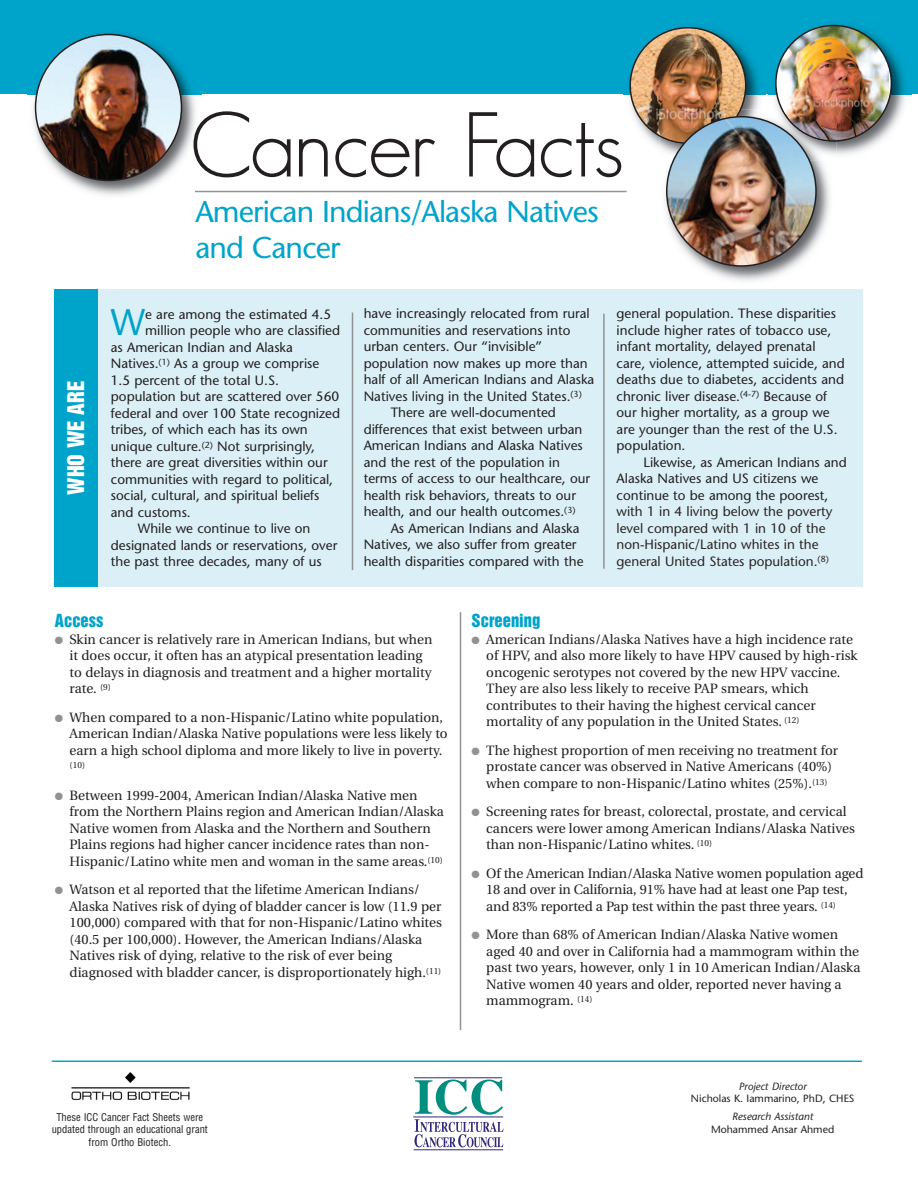
<style>
.page{position:relative;width:918px;height:1188px;background:#fff}
.page>*{position:absolute;margin:0;border:0;box-sizing:border-box;transform-origin:0 0}
.t1{font:90px "Basic";letter-spacing:-.03em;color:#231f20}
.t2{font:37.05px "Stone Sans";color:#00a4ca}
.t3{font:30px/36px "Stone Sans";letter-spacing:-.03em;color:#00a4ca}
.t4{font:21px "Helvetica Inserat";color:#fff}
.t5{font:16.5px "Helvetica Inserat";color:#00a4ca}
.t6{font:13.5px/16.5px "Utopia";color:#231f20}
.t7{font:13.5px/16.5px "Stone Sans";color:#231f20}
.t8{font:13.5px/16.5px "Stone Sans";color:#2b2424}
.t9{font:condensed 10.5px/12.6px "Helvetica";color:#231f20;text-align:center}
.t10{font:10.5px "Stone Sans";color:#231f20}
.t11{font:italic 10.5px "Stone Sans";color:#231f20}
.t12{font:8.7px "Utopia";color:#231f20}
.s1{color:#919393}
</style>
<div class="page">
<div style="left:54px;top:289px;width:809px;height:298px;background:#dbf0f6"></div>
<div style="left:0;top:0;width:918px;height:94px;background:#00a4ca"></div>
<img style="left:28px;top:33px;width:174px;height:163px">
<img style="left:35px;top:34px;width:147px;height:147px">
<div style="left:54px;top:289px;width:43px;height:298px;background:#00a4ca"></div>
<hr style="left:460px;top:612px;width:1px;height:418px;background:#919393">
<img style="left:829px;top:24px;width:82px;height:105px">
<img style="left:629px;top:25px;width:263px;height:242px">
<hr style="left:603px;top:314px;width:2px;height:255px;background:#919393">
<hr style="left:352px;top:313px;width:1px;height:257px;background:#919393">
<hr style="left:195px;top:191px;width:432px;height:1px;background:#919393">
<hr style="left:52px;top:1061px;width:810px;height:1px;background:#00a4ca">
<svg style="left:414px;top:1080px;width:89px;height:67px"></svg>
<hr style="left:414px;top:1149px;width:89px;height:1px;background:#33297b">
<hr style="left:413px;top:1116px;width:90px;height:1px;background:#33297b">
<hr style="left:414px;top:1077px;width:88px;height:1px;background:#33297b">
<img style="left:71px;top:1072px;width:119px;height:28px">
<h1 class="t1" style="left:189px;top:95px;width:436px">Cancer Facts</h1>
<h3 class="t4" style="left:68px;top:495px;width:116px;rotate:-90deg">WHO WE ARE</h3>
<h3 class="t3" style="left:195px;top:196px;width:405px">American Indians/Alaska Natives and Cancer</h3>
<h2 class="t2" style="left:111px;top:308px;width:36px">W</h2>
<p class="t7" style="left:145px;top:307px;width:187px">e are among the estimated 4.5</p>
<p class="t7" style="left:145px;top:324px;width:197px">million people who are classified</p>
<p class="t7" style="left:111px;top:340px;width:183px">as American Indian and Alaska</p>
<p class="t7" style="left:111px;top:357px;width:210px">Natives.<sup>(1)</sup> As a group we comprise</p>
<p class="t7" style="left:111px;top:373px;width:170px">1.5 percent of the total U.S.</p>
<p class="t7" style="left:111px;top:390px;width:230px">population but are scattered over 560</p>
<p class="t7" style="left:111px;top:406px;width:231px">federal and over 100 State recognized</p>
<p class="t7" style="left:111px;top:423px;width:199px">tribes, of which each has its own</p>
<p class="t7" style="left:111px;top:439px;width:206px">unique culture.<sup>(2)</sup> Not surprisingly,</p>
<p class="t7" style="left:111px;top:456px;width:218px">there are great diversities within our</p>
<p class="t7" style="left:111px;top:472px;width:224px">communities with regard to political,</p>
<p class="t7" style="left:111px;top:489px;width:210px">social, cultural, and spiritual beliefs</p>
<p class="t7" style="left:111px;top:505px;width:81px">and customs.</p>
<p class="t7" style="left:138px;top:522px;width:174px">While we continue to live on</p>
<p class="t7" style="left:111px;top:538px;width:228px">designated lands or reservations, over</p>
<p class="t7" style="left:111px;top:555px;width:212px">the past three decades, many of us</p>
<p class="t7" style="left:364px;top:307px;width:228px">have increasingly relocated from rural</p>
<p class="t7" style="left:364px;top:323px;width:208px">communities and reservations into</p>
<p class="t7" style="left:364px;top:340px;width:180px">urban centers. Our “invisible”</p>
<p class="t7" style="left:364px;top:356px;width:226px">population now makes up more than</p>
<p class="t7" style="left:364px;top:373px;width:232px">half of all American Indians and Alaska</p>
<p class="t7" style="left:364px;top:389px;width:220px">Natives living in the United States.<sup>(3)</sup></p>
<p class="t7" style="left:391px;top:406px;width:167px">There are well-documented</p>
<p class="t7" style="left:364px;top:422px;width:220px">differences that exist between urban</p>
<p class="t7" style="left:364px;top:439px;width:221px">American Indians and Alaska Natives</p>
<p class="t7" style="left:364px;top:455px;width:198px">and the rest of the population in</p>
<p class="t7" style="left:364px;top:472px;width:228px">terms of access to our healthcare, our</p>
<p class="t7" style="left:364px;top:488px;width:214px">health risk behaviors, threats to our</p>
<p class="t7" style="left:364px;top:505px;width:213px">health, and our health outcomes.<sup>(3)</sup></p>
<p class="t7" style="left:391px;top:521px;width:190px">As American Indians and Alaska</p>
<p class="t7" style="left:364px;top:538px;width:214px">Natives, we also suffer from greater</p>
<p class="t7" style="left:364px;top:554px;width:221px">health disparities compared with the</p>
<p class="t7" style="left:617px;top:307px;width:230px">general population. These disparities include higher rates of tobacco use, infant mortality, delayed prenatal care, violence, attempted suicide, and deaths due to diabetes, accidents and chronic liver disease.<sup>(4-7)</sup> Because of our higher mortality, as a group we are younger than the rest of the U.S. population.</p>
<p class="t7" style="left:617px;top:455px;width:232px;text-indent:27px">Likewise, as American Indians and<br>Alaska Natives and US citizens we continue to be among the poorest,</p>
<p class="t8" style="left:617px;top:505px;width:217px">with 1 in 4 living below the poverty level compared with 1 in 10 of the non-Hispanic/Latino whites in the general United States population.<sup>(8)</sup></p>
<p class="t5" style="left:55px;top:614px;width:50px">Access</p>
<p class="t6" style="left:70px;top:632px;width:364px;text-indent:-15px"><span class="s1">●</span> Skin cancer is relatively rare in American Indians, but when it does occur, it often has an atypical presentation leading to delays in diagnosis and treatment and a higher mortality rate. <sup>(9)</sup></p>
<p class="t6" style="left:70px;top:710px;width:380px;text-indent:-15px"><span class="s1">●</span> When compared to a non-Hispanic/Latino white population,<br>American Indian/Alaska Native populations were less likely to earn a high school diploma and more likely to live in poverty.</p>
<p class="t12" style="left:70px;top:762px;width:17px">(10)</p>
<p class="t6" style="left:70px;top:788px;width:376px;text-indent:-15px"><span class="s1">●</span> Between 1999-2004, American Indian/Alaska Native men from the Northern Plains region and American Indian/Alaska Native women from Alaska and the Northern and Southern Plains regions had higher cancer incidence rates than non-Hispanic/Latino white men and woman in the same areas.<sup>(10)</sup></p>
<p class="t6" style="left:70px;top:883px;width:374px;text-indent:-15px"><span class="s1">●</span> Watson et al reported that the lifetime American Indians/ Alaska Natives risk of dying of bladder cancer is low (11.9 per 100,000) compared with that for non-Hispanic/Latino whites (40.5 per 100,000). However, the American Indians/Alaska Natives risk of dying, relative to the risk of ever being diagnosed with bladder cancer, is disproportionately high.<sup>(11)</sup></p>
<p class="t5" style="left:472px;top:614px;width:70px">Screening</p>
<p class="t6" style="left:486px;top:632px;width:373px;text-indent:-15px"><span class="s1">●</span> American Indians/Alaska Natives have a high incidence rate of HPV, and also more likely to have HPV caused by high-risk oncogenic serotypes not covered by the new HPV vaccine.<br>They are also less likely to receive PAP smears, which contributes to their having the highest cervical cancer mortality of any population in the United States. <sup>(12)</sup></p>
<p class="t6" style="left:486px;top:743px;width:353px;text-indent:-15px"><span class="s1">●</span> The highest proportion of men receiving no treatment for prostate cancer was observed in Native Americans (40%) when compare to non-Hispanic/Latino whites (25%).<sup>(13)</sup></p>
<p class="t6" style="left:486px;top:805px;width:370px;text-indent:-15px"><span class="s1">●</span> Screening rates for breast, colorectal, prostate, and cervical cancers were lower among American Indians/Alaska Natives than non-Hispanic/Latino whites. <sup>(10)</sup></p>
<p class="t6" style="left:486px;top:866px;width:379px;text-indent:-15px"><span class="s1">●</span> Of the American Indian/Alaska Native women population aged<br>18 and over in California, 91% have had at least one Pap test, and 83% reported a Pap test within the past three years. <sup>(14)</sup></p>
<p class="t6" style="left:486px;top:928px;width:376px;text-indent:-15px"><span class="s1">●</span> More than 68% of American Indian/Alaska Native women aged 40 and over in California had a mammogram within the past two years, however, only 1 in 10 American Indian/Alaska Native women 40 years and older, reported never having a mammogram. <sup>(14)</sup></p>
<p class="t9" style="left:52px;top:1111px;width:158px">These ICC Cancer Fact Sheets were updated through an educational grant from Ortho Biotech.</p>
<p class="t11" style="left:739px;top:1082px;width:69px">Project Director</p>
<p class="t10" style="left:691px;top:1094px;width:165px">Nicholas K. Iammarino, PhD, CHES</p>
<p class="t11" style="left:732px;top:1112px;width:83px">Research Assistant</p>
<p class="t10" style="left:711px;top:1125px;width:125px">Mohammed Ansar Ahmed</p>
</div>
